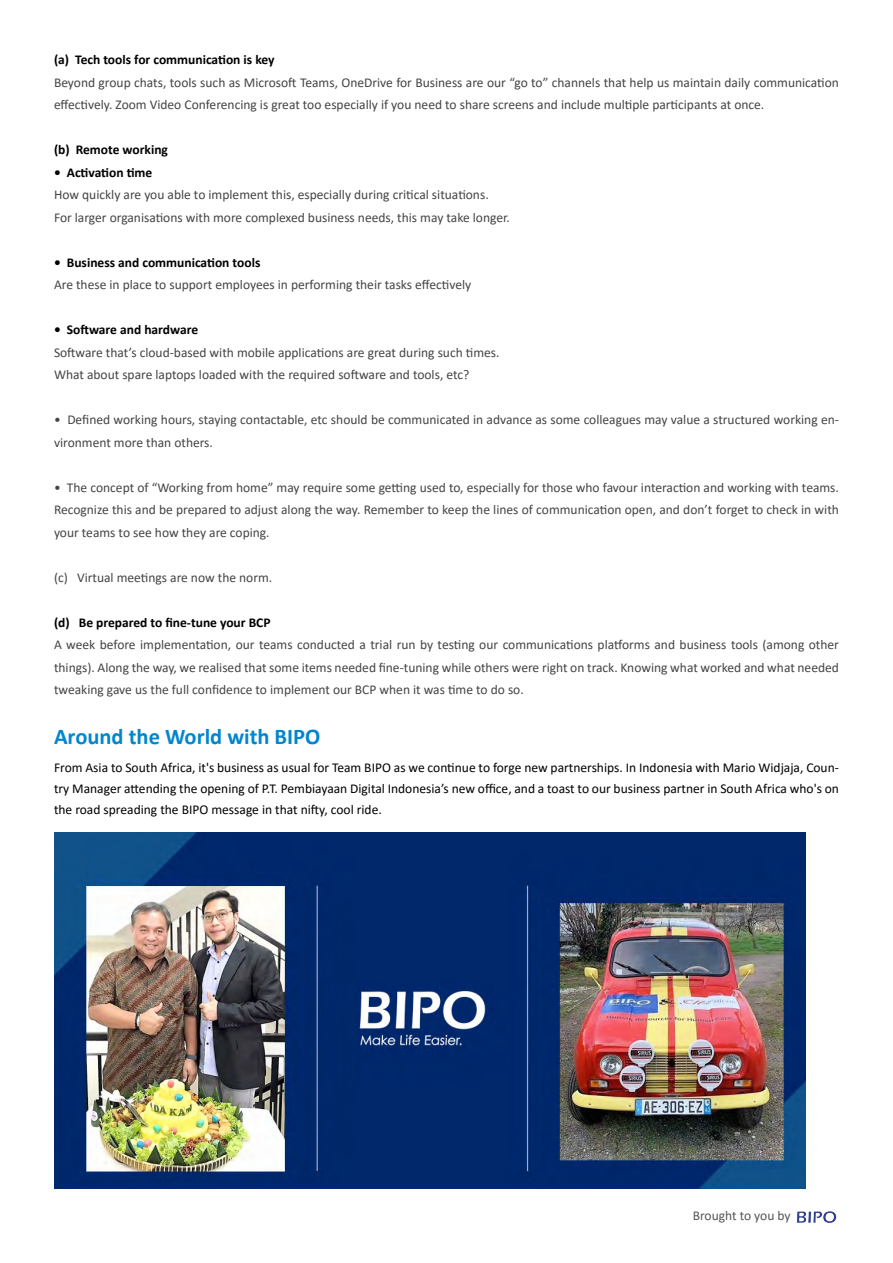
<style>
.page{position:relative;width:893px;height:1263px;background:#fff}
.page>*{position:absolute;margin:0;border:0;box-sizing:border-box;transform-origin:0 0}
.t1{font:700 22.5px "Calibri";color:#0086ce}
.t2{font:13.5px/22.5px "Calibri";color:#454444}
.t3{font:13.5px/21px "Calibri";color:#000;text-align:justify}
.t4{font:700 13.5px "Calibri";color:#000}
.t5{font:13.5px "Calibri";color:#565555}
</style>
<div class="page">
<img style="left:797px;top:1211px;width:39px;height:12px">
<img style="left:54px;top:832px;width:752px;height:356px">
<p class="t4" style="left:54px;top:51px;width:222px">(a) Tech tools for communication is key</p>
<p class="t2" style="left:54px;top:71px;width:786px">Beyond group chats, tools such as Microsoft Teams, OneDrive for Business are our “go to” channels that help us maintain daily communication effectively. Zoom Video Conferencing is great too especially if you need to share screens and include multiple participants at once.</p>
<p class="t4" style="left:54px;top:141px;width:116px">(b) Remote working</p>
<p class="t4" style="left:54px;top:164px;width:100px">• Activation time</p>
<p class="t2" style="left:54px;top:183px;width:457px">How quickly are you able to implement this, especially during critical situations.<br>For larger organisations with more complexed business needs, this may take longer.</p>
<p class="t4" style="left:54px;top:254px;width:208px">• Business and communication tools</p>
<p class="t2" style="left:54px;top:273px;width:419px">Are these in place to support employees in performing their tasks effectively</p>
<p class="t4" style="left:54px;top:321px;width:146px">• Software and hardware</p>
<p class="t2" style="left:54px;top:341px;width:447px">Software that’s cloud-based with mobile applications are great during such times.<br>What about spare laptops loaded with the required software and tools, etc?</p>
<p class="t2" style="left:54px;top:408px;width:786px">• Defined working hours, staying contactable, etc should be communicated in advance as some colleagues may value a structured working en&shy;vironment more than others.</p>
<p class="t2" style="left:54px;top:476px;width:786px;text-align:justify">• The concept of “Working from home” may require some getting used to, especially for those who favour interaction and working with teams.<br>Recognize this and be prepared to adjust along the way. Remember to keep the lines of communication open, and don’t forget to check in with your teams to see how they are coping.</p>
<p class="t2" style="left:54px;top:566px;width:220px">(c) Virtual meetings are now the norm.</p>
<p class="t4" style="left:54px;top:614px;width:218px">(d) Be prepared to fine-tune your BCP</p>
<p class="t2" style="left:54px;top:633px;width:786px;text-align:justify">A week before implementation, our teams conducted a trial run by testing our communications platforms and business tools (among other things). Along the way, we realised that some items needed fine-tuning while others were right on track. Knowing what worked and what needed tweaking gave us the full confidence to implement our BCP when it was time to do so.</p>
<h1 class="t1" style="left:54px;top:723px;width:268px">Around the World with BIPO</h1>
<p class="t3" style="left:54px;top:757px;width:786px">From Asia to South Africa, it's business as usual for Team BIPO as we continue to forge new partnerships. In Indonesia with Mario Widjaja, Coun&shy;try Manager attending the opening of P.T. Pembiayaan Digital Indonesia’s new office, and a toast to our business partner in South Africa who's on the road spreading the BIPO message in that nifty, cool ride.</p>
<p class="t5" style="left:693px;top:1206px;width:99px">Brought to you by</p>
</div>
